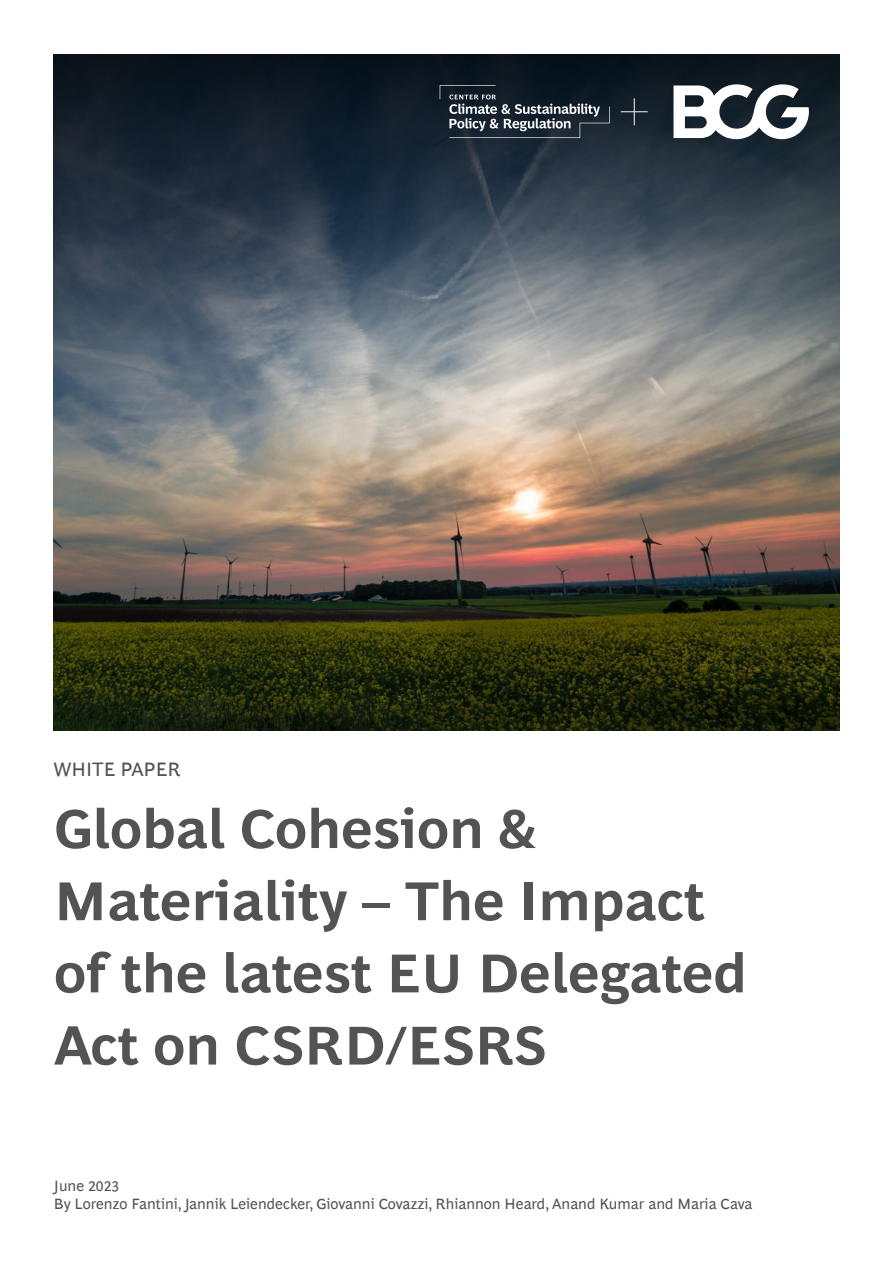
<style>
.page{position:relative;width:893px;height:1263px;background:#fff}
.page>*{position:absolute;margin:0;border:0;box-sizing:border-box;transform-origin:0 0}
.t1{font:700 55.5px/72.2px "Henderson BCG Sans";color:#535353}
.t2{font:19.5px "Henderson BCG Sans";color:#535353}
.t3{font:15px/18px "Henderson BCG Sans";color:#535353}
</style>
<div class="page">
<img style="left:54px;top:342px;width:785px;height:388px">
<svg style="left:54px;top:54px;width:785px;height:286px;background:#36424e"></svg>
<svg style="left:621px;top:98px;width:27px;height:27px"></svg>
<svg style="left:673px;top:84px;width:136px;height:55px"></svg>
<svg style="left:440px;top:85px;width:170px;height:53px;background:#36414b"></svg>
<h2 class="t2" style="left:54px;top:755px;width:128px">WHITE PAPER</h2>
<h1 class="t1" style="left:54px;top:788px;width:694px">Global Cohesion &amp;<br>Materiality – The Impact of the latest EU Delegated<br>Act on CSRD/ESRS</h1>
<p class="t3" style="left:54px;top:1175px;width:700px">June 2023<br>By Lorenzo Fantini, Jannik Leiendecker, Giovanni Covazzi, Rhiannon Heard, Anand Kumar and Maria Cava</p>
</div>
